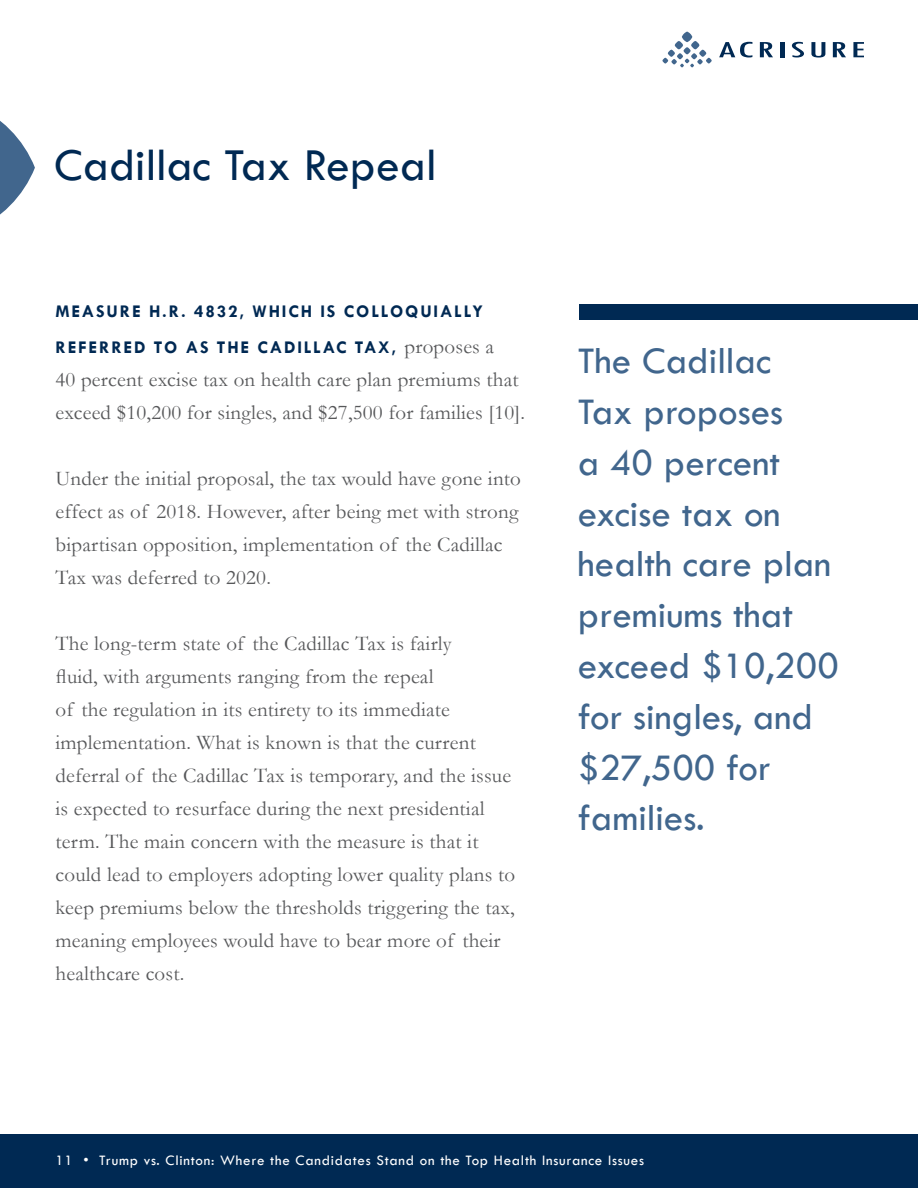
<style>
.page{position:relative;width:918px;height:1188px;background:#fff}
.page>*{position:absolute;margin:0;border:0;box-sizing:border-box;transform-origin:0 0}
.t1{font:47.4px "Tw Cen";color:#002953}
.t2{font:39px/50.8px "Tw Cen";color:#41668d}
.t3{font:21px/33px "Garamond";letter-spacing:.01em;color:#57585a}
.t4{font:700 18px/36px "Tw Cen";letter-spacing:.1em;color:#002953}
.t5{font:15px "Tw Cen";letter-spacing:.05em;color:#fff}
.s1{font-family:"Garamond";font-weight:400;font-size:21px;color:#57585a}
</style>
<div class="page">
<div style="left:0;top:1134px;width:918px;height:54px;background:#002953"></div>
<svg style="left:719px;top:42px;width:33px;height:15px"></svg>
<svg style="left:760px;top:42px;width:13px;height:15px"></svg>
<hr style="left:780px;top:42px;width:4px;height:15px;background:#002953">
<svg style="left:792px;top:42px;width:12px;height:15px"></svg>
<svg style="left:811px;top:42px;width:14px;height:16px"></svg>
<svg style="left:833px;top:42px;width:13px;height:15px"></svg>
<svg style="left:853px;top:42px;width:11px;height:15px"></svg>
<svg style="left:682px;top:32px;width:10px;height:10px"></svg>
<div style="left:675px;top:41px;width:8px;height:8px;background:#41668d;border-radius:50%"></div>
<svg style="left:691px;top:41px;width:8px;height:8px"></svg>
<svg style="left:683px;top:47px;width:8px;height:7px"></svg>
<svg style="left:668px;top:50px;width:7px;height:7px"></svg>
<div style="left:699px;top:50px;width:7px;height:7px;background:#41668d;border-radius:50%"></div>
<svg style="left:662px;top:53px;width:50px;height:14px"></svg>
<svg style="left:0;top:121px;width:35px;height:94px"></svg>
<div style="left:580px;top:304px;width:338px;height:15px;background:#002953"></div>
<p class="t1" style="left:54px;top:137px;width:384px">Cadillac Tax Repeal</p>
<p class="t4" style="left:56px;top:292px;width:440px">MEASURE H.R. 4832, WHICH IS COLLOQUIALLY<br>REFERRED TO AS THE CADILLAC TAX, <span class="s1">proposes a</span></p>
<p class="t3" style="left:56px;top:362px;width:471px">40 percent excise tax on health care plan premiums that exceed $10,200 for singles, and $27,500 for families [10].</p>
<p class="t3" style="left:56px;top:461px;width:467px">Under the initial proposal, the tax would have gone into effect as of 2018. However, after being met with strong bipartisan opposition, implementation of the Cadillac Tax was deferred to 2020.</p>
<p class="t3" style="left:56px;top:626px;width:461px">The long-term state of the Cadillac Tax is fairly<br>fluid, with arguments ranging from the repeal<br>of the regulation in its entirety to its immediate implementation. What is known is that the current deferral of the Cadillac Tax is temporary, and the issue is expected to resurface during the next presidential term. The main concern with the measure is that it could lead to employers adopting lower quality plans to keep premiums below the thresholds triggering the tax, meaning employees would have to bear more of their healthcare cost.</p>
<p class="t2" style="left:578px;top:335px;width:263px">The Cadillac<br>Tax proposes<br>a 40 percent excise tax on health care plan premiums that exceed $10,200 for singles, and $27,500 for families.</p>
<p class="t5" style="left:56px;top:1151px;width:590px">11 • Trump vs. Clinton: Where the Candidates Stand on the Top Health Insurance Issues</p>
</div>
